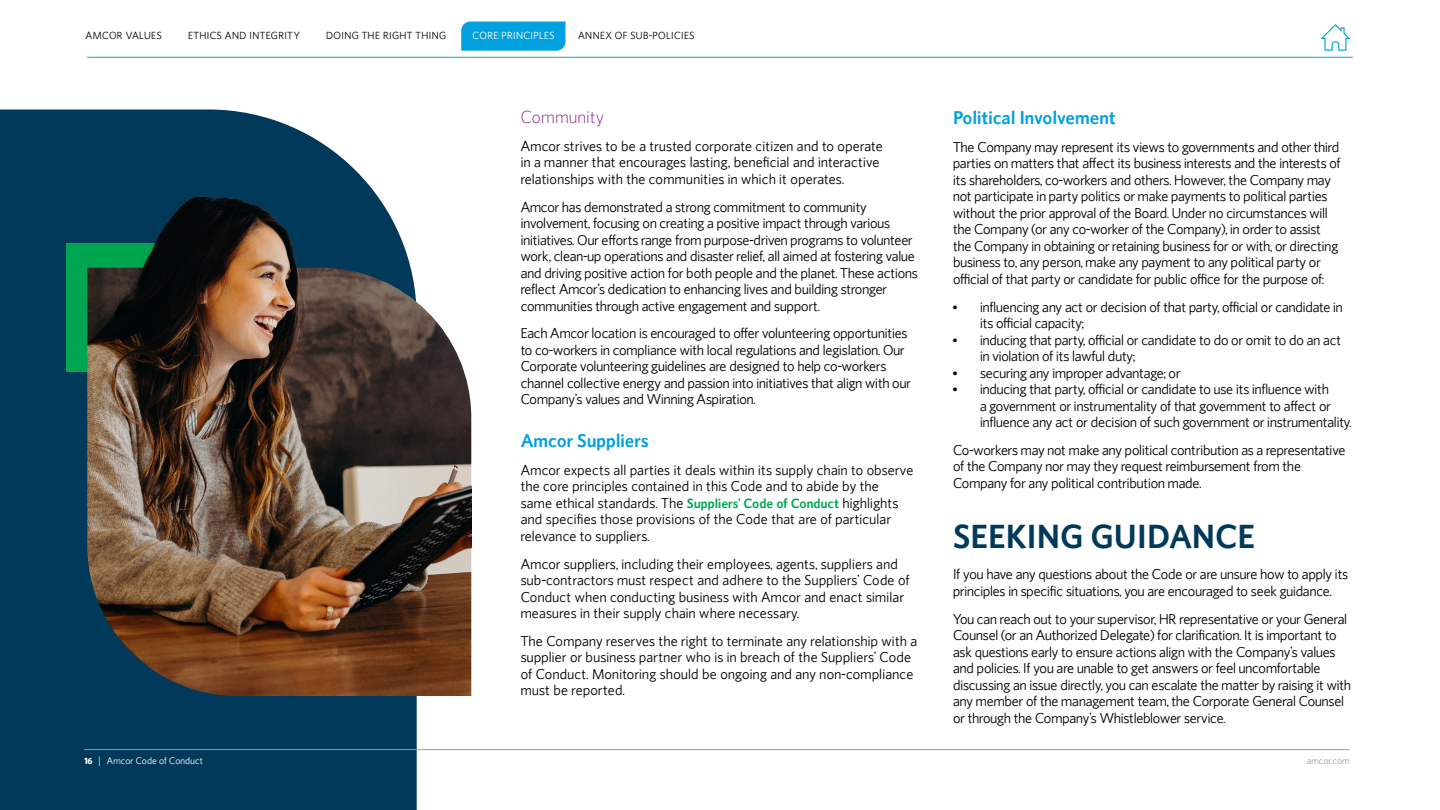
<style>
.page{position:relative;width:1440px;height:810px;background:#fff}
.page>*{position:absolute;margin:0;border:0;box-sizing:border-box;transform-origin:0 0}
.t1{font:600 33.75px "Amcor Pro";color:#00395a}
.t2{font:600 18.75px "Amcor Pro";letter-spacing:-.005em;color:#00a1de}
.t3{font:300 16.5px "Amcor Pro";color:#93328e}
.t4{font:13.5px/16.5px "Amcor Pro";letter-spacing:-.025em;color:#000}
.t5{font:13.5px/16.5px "Amcor Pro";color:#000}
.t6{font:9.75px "Amcor Pro";letter-spacing:.02em;color:#000}
.t7{font:9.75px "Amcor Pro";letter-spacing:.02em;color:#fff}
.t8{font:9px "Amcor Pro";color:#fff}
.t9{font:9px "Amcor Pro";color:#9a9b9c}
.s1{font-weight:600;color:#00a551}
.s2{font-weight:700}
</style>
<div class="page">
<div style="left:0;top:110px;width:417px;height:700px;background:#00395a"></div>
<div style="left:66px;top:243px;width:130px;height:129px;background:#00a551"></div>
<img style="left:87px;top:268px;width:384px;height:428px">
<img style="left:115px;top:197px;width:356px;height:440px">
<div style="left:461px;top:22px;width:105px;height:29px;background:#00a1de"></div>
<hr style="left:87px;top:57px;width:1266px;height:1px;background:#00a1de">
<hr style="left:84px;top:749px;width:1266px;height:1px;background:#9a9b9c">
<svg style="left:1320px;top:24px;width:31px;height:27px"></svg>
<p class="t6" style="left:86px;top:29px;width:78px">AMCOR VALUES</p>
<p class="t6" style="left:188px;top:29px;width:113px">ETHICS AND INTEGRITY</p>
<p class="t6" style="left:326px;top:29px;width:122px">DOING THE RIGHT THING</p>
<p class="t7" style="left:472px;top:29px;width:84px">CORE PRINCIPLES</p>
<p class="t6" style="left:578px;top:29px;width:118px">ANNEX OF SUB-POLICIES</p>
<p class="t3" style="left:521px;top:106px;width:85px">Community</p>
<p class="t5" style="left:521px;top:137px;width:364px">Amcor strives to be a trusted corporate citizen and to operate in a manner that encourages lasting, beneficial and interactive relationships with the communities in which it operates.</p>
<p class="t4" style="left:521px;top:198px;width:399px">Amcor has demonstrated a strong commitment to community involvement, focusing on creating a positive impact through various initiatives. Our efforts range from purpose-driven programs to volunteer work, clean-up operations and disaster relief, all aimed at fostering value and driving positive action for both people and the planet. These actions reflect Amcor’s dedication to enhancing lives and building stronger communities through active engagement and support.</p>
<p class="t4" style="left:521px;top:325px;width:392px">Each Amcor location is encouraged to offer volunteering opportunities to co-workers in compliance with local regulations and legislation. Our Corporate volunteering guidelines are designed to help co-workers channel collective energy and passion into initiatives that align with our Company’s values and Winning Aspiration.</p>
<h2 class="t2" style="left:521px;top:429px;width:129px">Amcor Suppliers</h2>
<p class="t5" style="left:521px;top:461px;width:394px">Amcor expects all parties it deals within its supply chain to observe the core principles contained in this Code and to abide by the same ethical standards. The <span class="s1">Suppliers’ Code of Conduct</span> highlights and specifies those provisions of the Code that are of particular relevance to suppliers.</p>
<p class="t5" style="left:521px;top:555px;width:391px">Amcor suppliers, including their employees, agents, suppliers and sub-contractors must respect and adhere to the Suppliers’ Code of Conduct when conducting business with Amcor and enact similar measures in their supply chain where necessary.</p>
<p class="t5" style="left:521px;top:632px;width:398px">The Company reserves the right to terminate any relationship with a supplier or business partner who is in breach of the Suppliers’ Code of Conduct. Monitoring should be ongoing and any non-compliance must be reported.</p>
<h2 class="t2" style="left:953px;top:106px;width:164px">Political Involvement</h2>
<p class="t4" style="left:953px;top:138px;width:389px">The Company may represent its views to governments and other third parties on matters that affect its business interests and the interests of its shareholders, co-workers and others. However, the Company may not participate in party politics or make payments to political parties without the prior approval of the Board. Under no circumstances will the Company (or any co-worker of the Company), in order to assist the Company in obtaining or retaining business for or with, or directing business to, any person, make any payment to any political party or official of that party or candidate for public office for the purpose of:</p>
<p class="t4" style="left:980px;top:298px;width:364px;text-indent:-27px">• influencing any act or decision of that party, official or candidate in its official capacity;</p>
<p class="t4" style="left:980px;top:331px;width:363px;text-indent:-27px">• inducing that party, official or candidate to do or omit to do an act in violation of its lawful duty;</p>
<p class="t4" style="left:953px;top:364px;width:229px">• securing any improper advantage; or</p>
<p class="t4" style="left:980px;top:380px;width:373px;text-indent:-27px">• inducing that party, official or candidate to use its influence with<br>a government or instrumentality of that government to affect or influence any act or decision of such government or instrumentality.</p>
<p class="t4" style="left:953px;top:441px;width:394px">Co-workers may not make any political contribution as a representative of the Company nor may they request reimbursement from the<br>Company for any political contribution made.</p>
<h1 class="t1" style="left:953px;top:515px;width:304px">SEEKING GUIDANCE</h1>
<p class="t4" style="left:953px;top:566px;width:397px">If you have any questions about the Code or are unsure how to apply its principles in specific situations, you are encouraged to seek guidance.</p>
<p class="t4" style="left:953px;top:610px;width:400px">You can reach out to your supervisor, HR representative or your General Counsel (or an Authorized Delegate) for clarification. It is important to ask questions early to ensure actions align with the Company’s values and policies. If you are unable to get answers or feel uncomfortable discussing an issue directly, you can escalate the matter by raising it with any member of the management team, the Corporate General Counsel or through the Company’s Whistleblower service.</p>
<p class="t8" style="left:84px;top:755px;width:121px"><span class="s2">16</span> | Amcor Code of Conduct</p>
<p class="t9" style="left:1307px;top:755px;width:45px">amcor.com</p>
</div>
